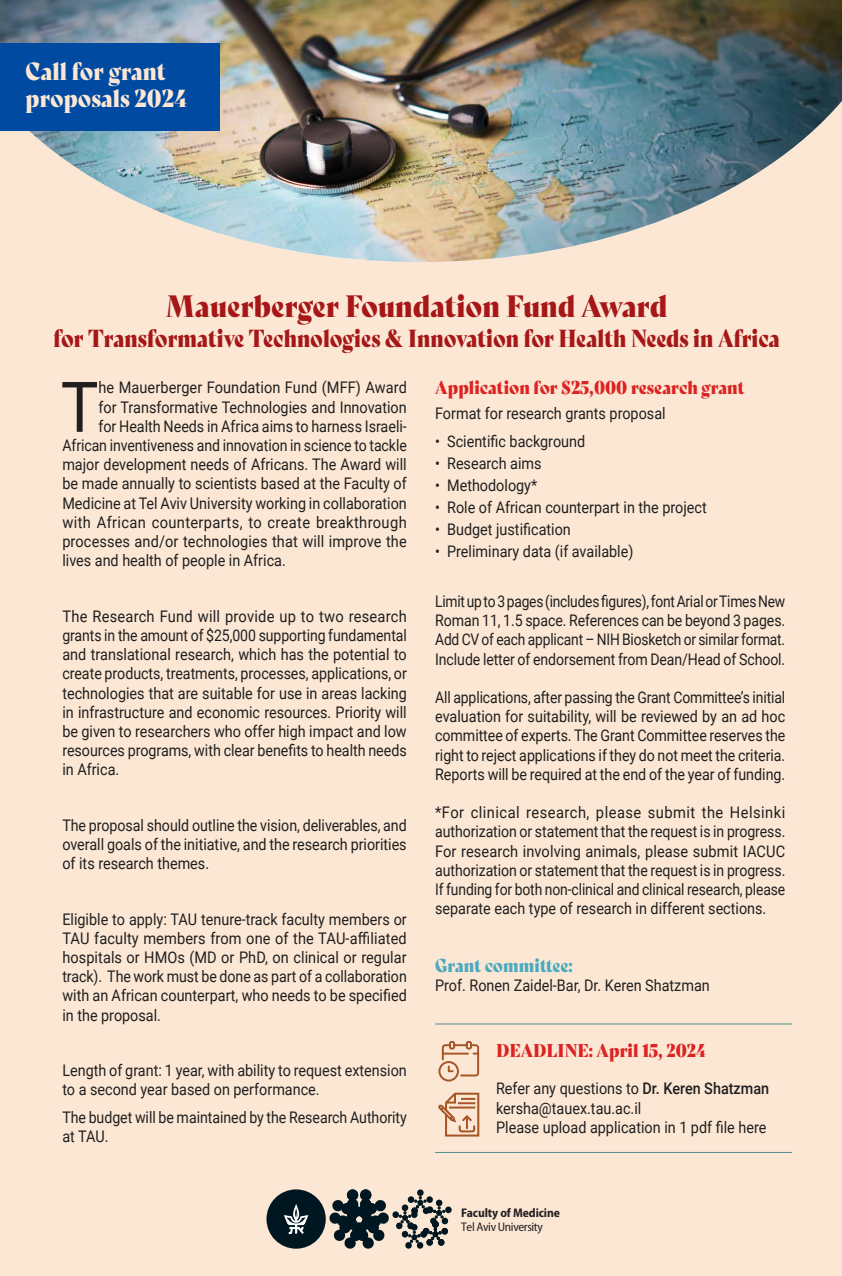
<style>
.page{position:relative;width:842px;height:1276px;background:#fce7d4}
.page>*{position:absolute;margin:0;border:0;box-sizing:border-box;transform-origin:0 0}
.t1{font:70px "Roboto";color:#1f1f1f;scale:.9 1}
.t2{font:30px "Bely Display";color:#a61717;scale:.9 1}
.t3{font:24px "Bely Display";color:#a61717;scale:.85 1}
.t4{font:24px/27px "Bely Display";color:#fce7d4;scale:.9 1}
.t5{font:18px "Bely Display";color:#dc2321;scale:.9 1}
.t6{font:18px "Bely Display";color:#49aabf;scale:.9 1}
.t7{font:16px/19.2px "Roboto";color:#1f1f1f;text-align:justify;scale:.9 1}
.t8{font:16px/19.2px "Roboto";color:#1f1f1f;text-align:justify;scale:.92 1}
.t9{font:16px/19.2px "Roboto";color:#1f1f1f;text-align:justify;scale:.87 1}
.t10{font:16px/19.2px "Roboto";color:#1f1f1f;text-align:justify;scale:.86 1}
.t11{font:16px/19.2px "Roboto";color:#1f1f1f;text-align:justify;scale:.89 1}
.t12{font:16px "Roboto";color:#1f1f1f;scale:.88 1}
.t13{font:16px "Roboto";color:#1f1f1f;scale:.91 1}
.t14{font:700 semi-condensed 12.5px "Myriad Pro";letter-spacing:-.01em;color:#231f20}
.t15{font:semi-condensed 12.5px "Myriad Pro";letter-spacing:-.03em;color:#231f20}
.s1{font-weight:500}
</style>
<div class="page">
<img style="left:0;top:0;width:842px;height:262px">
<div style="left:0;top:43px;width:220px;height:87px;background:#004aa2"></div>
<div style="left:417px;top:1189px;width:7px;height:7px;background:#001722;border-radius:50%"></div>
<svg style="left:329px;top:1196px;width:123px;height:53px"></svg>
<div style="left:360px;top:1208px;width:11px;height:11px;background:#001722;border-radius:50%"></div>
<div style="left:360px;top:1198px;width:11px;height:12px;background:#001722;border-radius:50%"></div>
<div style="left:360px;top:1189px;width:11px;height:11px;background:#001722;border-radius:50%"></div>
<div style="left:347px;top:1208px;width:11px;height:11px;background:#001722;border-radius:50%"></div>
<div style="left:347px;top:1198px;width:11px;height:12px;background:#001722;border-radius:50%"></div>
<div style="left:347px;top:1189px;width:11px;height:11px;background:#001722;border-radius:50%"></div>
<div style="left:266px;top:1189px;width:60px;height:59px;background:#001722;border-radius:50%"></div>
<svg style="left:284px;top:1204px;width:24px;height:30px"></svg>
<svg style="left:438px;top:1040px;width:42px;height:42px"></svg>
<svg style="left:438px;top:1092px;width:41px;height:44px"></svg>
<hr style="left:435px;top:1023px;width:357px;height:1px;background:#518d8e">
<hr style="left:435px;top:1152px;width:357px;height:1px;background:#518d8e">
<h3 class="t4" style="left:26px;top:55px;width:181px">Call for grant proposals 2024</h3>
<h2 class="t2" style="left:166px;top:281px;width:559px">Mauerberger Foundation Fund Award</h2>
<h3 class="t3" style="left:53px;top:318px;width:856px">for Transformative Technologies &amp; Innovation for Health Needs in Africa</h3>
<p class="t5" style="left:435px;top:373px;width:345px">Application for $25,000 research grant</p>
<p class="t7" style="left:435px;top:403px;width:258px">Format for research grants proposal</p>
<p class="t7" style="left:435px;top:431px;width:168px">• Scientific background</p>
<p class="t7" style="left:435px;top:453px;width:120px">• Research aims</p>
<p class="t7" style="left:435px;top:475px;width:115px">• Methodology*</p>
<p class="t7" style="left:435px;top:497px;width:303px">• Role of African counterpart in the project</p>
<p class="t7" style="left:435px;top:519px;width:152px">• Budget justification</p>
<p class="t7" style="left:435px;top:541px;width:222px">• Preliminary data (if available(</p>
<p class="t10" style="left:435px;top:591px;width:409px">Limitupto3pages(includesfigures ,) fontArialorTimesNew Roman 11, 1.5 space. References can be beyond 3 pages.<br>Add CV of each applicant – NIH Biosketch or similar format.<br>Include letter of endorsement from Dean/Head of School.</p>
<p class="t9" style="left:435px;top:687px;width:404px">All applications, after passing the Grant Committees’ initial evaluation for suitability, will be reviewed by an ad hoc committee of experts. The Grant Committee reserves the right to reject applications if they do not meet the criteria.<br>Reports will be required at the end of the year of funding.</p>
<p class="t8" style="left:435px;top:802px;width:382px">*For clinical research, please submit the Helsinki authorization or statement that the request is in progress.<br>For research involving animals, please submit IACUC authorization or statement that the request is in progress.<br>If funding for both non-clinical and clinical research, please separate each type of research in different sections.</p>
<p class="t13" style="left:98px;top:376px;width:340px">he Mauerberger Foundation Fund (MFF) Award</p>
<h1 class="t1" style="left:61px;top:358px;width:43px">T</h1>
<p class="t7" style="left:98px;top:397px;width:344px">for Transformative Technologies and Innovation</p>
<p class="t12" style="left:62px;top:434px;width:393px">African inventiveness and innovation in science to tackle</p>
<p class="t7" style="left:98px;top:416px;width:344px">for Health Needs in Africa aims to harness Israeli-</p>
<p class="t7" style="left:62px;top:454px;width:384px">major development needs of Africans. The Award will be made annually to scientists based at the Faculty of Medicine at Tel Aviv University working in collaboration with African counterparts, to create breakthrough processes and/or technologies that will improve the lives and health of people in Africa.</p>
<p class="t8" style="left:62px;top:606px;width:376px">The Research Fund will provide up to two research grants in the amount of $25,000 supporting fundamental and translational research, which has the potential to create products, treatments, processes, applications, or technologies that are suitable for use in areas lacking in infrastructure and economic resources. Priority will be given to researchers who offer high impact and low resources programs, with clear benefits to health needs in Africa.</p>
<p class="t11" style="left:62px;top:815px;width:388px">The proposal should outline the vision, deliverables, and overall goals of the initiative, and the research priorities of its research themes.</p>
<p class="t7" style="left:62px;top:908px;width:384px">Eligible to apply: TAU tenure-track faculty members or TAU faculty members from one of the TAU-affiliated hospitals or HMOs (MD or PhD, on clinical or regular track .) The work must be done as part of a collaboration with an African counterpart, who needs to be specified in the proposal.</p>
<p class="t6" style="left:435px;top:951px;width:154px">Grant committee:</p>
<p class="t7" style="left:435px;top:975px;width:307px">Prof. Ronen Zaidel-Bar, Dr. Keren Shatzman</p>
<p class="t7" style="left:62px;top:1060px;width:384px">Length of grant 1: year, with ability to request extension to a second year based on performance.</p>
<p class="t11" style="left:62px;top:1107px;width:388px">The budget will be maintained by the Research Authority at TAU.</p>
<p class="t5" style="left:496px;top:1036px;width:235px">DEADLINE: April 15, 2024</p>
<p class="t7" style="left:496px;top:1078px;width:305px;text-align:left">Refer any questions to <span class="s1">Dr. Keren Shatzman </span>kersha@tauex.tau.ac i l.<br>Please upload application in 1 pdf file here</p>
<p class="t14" style="left:461px;top:1205px;width:100px">Faculty of Medicine</p>
<p class="t15" style="left:461px;top:1220px;width:83px">Tel Aviv University</p>
</div>
